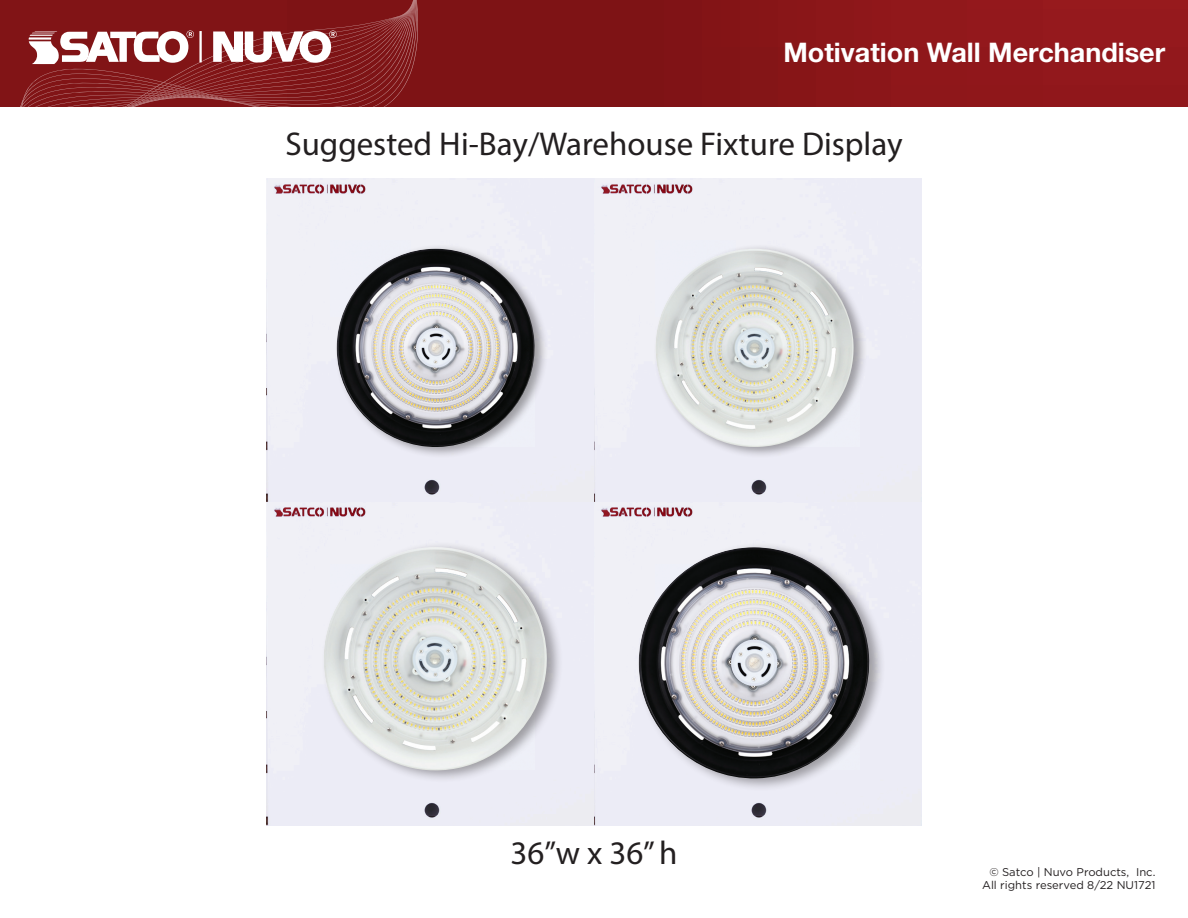
<style>
.page{position:relative;width:1188px;height:918px;background:#fff}
.page>*{position:absolute;margin:0;border:0;box-sizing:border-box;transform-origin:0 0}
.t1{font:33px "Myriad Pro";color:#231f20}
.t2{font:700 27px "Helvetica Neue";color:#fff}
.t3{font:11.25px/12.8px "Gotham";color:#231f20;text-align:right}
</style>
<div class="page">
<div style="left:0;top:0;width:1188px;height:106px;background:linear-gradient(to bottom,#891619,#871518)"></div>
<svg style="left:287px;top:2px;width:141px;height:4px"></svg>
<svg style="left:20px;top:6px;width:412px;height:100px;background:#953b3d"></svg>
<hr style="left:199px;top:31px;width:3px;height:31px;background:#fff">
<div style="left:267px;top:179px;width:654px;height:646px;background:#ececf6"></div>
<img style="left:330px;top:241px;width:81px;height:76px">
<img style="left:655px;top:241px;width:81px;height:3px">
<div style="left:335px;top:244px;width:214px;height:214px;background:#231f20;opacity:.4"></div>
<img style="left:336px;top:249px;width:202px;height:199px">
<div style="left:636px;top:541px;width:250px;height:250px;background:#231f20;opacity:.4"></div>
<img style="left:638px;top:547px;width:235px;height:233px">
<div style="left:321px;top:541px;width:242px;height:243px;background:#231f20;opacity:.4"></div>
<img style="left:324px;top:547px;width:223px;height:225px">
<div style="left:654px;top:244px;width:214px;height:214px;background:#231f20;opacity:.4"></div>
<img style="left:655px;top:249px;width:199px;height:200px">
<h2 class="t2" style="left:783px;top:35px;width:383px">Motivation Wall Merchandiser</h2>
<p class="t1" style="left:285px;top:123px;width:619px">Suggested Hi-Bay/Warehouse Fixture Display</p>
<p class="t1" style="left:511px;top:833px;width:168px">36”w x 36” h</p>
<p class="t3" style="left:982px;top:865px;width:175px">© Satco | Nuvo Products, Inc.<br>All rights reserved 8/22 NU1721</p>
</div>
